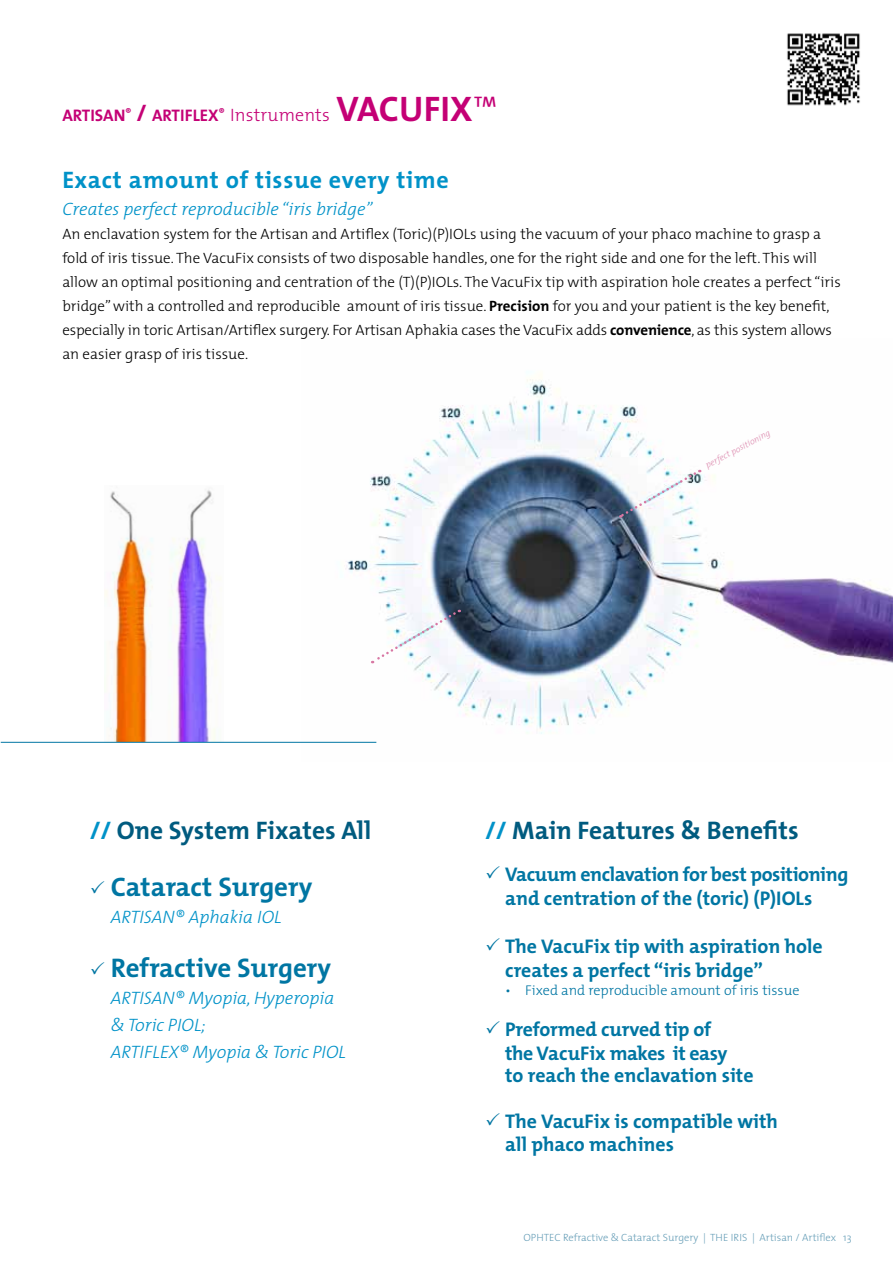
<style>
.page{position:relative;width:893px;height:1263px;background:#fff}
.page>*{position:absolute;margin:0;border:0;box-sizing:border-box;transform-origin:0 0}
.t1{font:700 27px "The Mix";color:#0076a3}
.t2{font:700 25.5px "The Mix";color:#005b7f}
.t3{font:700 24px "The Mix";letter-spacing:.03em;color:#0092c8}
.t4{font:700 19.8px/23.1px "The Mix";color:#0076a3}
.t5{font:700 19.8px/23.9px "The Mix";letter-spacing:-.02em;color:#0076a3}
.t6{font:italic 300 18px/26.8px "The Mix";color:#0092c8}
.t7{font:700 16.8px "The Mix";color:#c40075}
.t8{font:300 15px/24px "The Mix";color:#000}
.t9{font:300 14.1px "The Mix";color:#0076a3}
.t10{font:300 10.5px "The Mix";color:#689fb8}
.t11{font:italic 300 8.85px "The Mix";color:#dd8cb0}
.s1{font-size:24px}
.s2{font-weight:300;font-size:18px}
.s3{font-size:35.7px}
.s4{font-weight:300;font-size:36px}
.s5{font-weight:700}
.s6{color:#0092c8}
</style>
<div class="page">
<img style="left:301px;top:379px;width:592px;height:364px">
<svg style="left:371px;top:610px;width:89px;height:54px"></svg>
<svg style="left:619px;top:470px;width:81px;height:48px"></svg>
<img style="left:104px;top:489px;width:117px;height:252px">
<hr style="left:1px;top:742px;width:375px;height:1px;background:#0076a3">
<img style="left:787px;top:33px;width:73px;height:73px">
<p class="t7" style="left:62px;top:101px;width:437px">ARTISAN<sup>®</sup> <span class="s1">/</span> ARTIFLEX<sup>®</sup> <span class="s2">Instruments</span> <span class="s3">VACUFIX</span><span class="s4">™</span></p>
<h3 class="t3" style="left:62px;top:160px;width:388px">Exact amount of tissue every time</h3>
<p class="t6" style="left:62px;top:195px;width:312px">Creates perfect reproducible “iris bridge”</p>
<p class="t8" style="left:62px;top:222px;width:780px">An enclavation system for the Artisan and Artiflex (Toric)(P)IOLs using the vacuum of your phaco machine to grasp a fold of iris tissue. The VacuFix consists of two disposable handles, one for the right side and one for the left. This will allow an optimal positioning and centration of the (T)(P)IOLs. The VacuFix tip with aspiration hole creates a perfect “iris bridge” with a controlled and reproducible amount of iris tissue. <span class="s5">Precision</span> for you and your patient is the key benefit, especially in toric Artisan/Artiflex surgery. For Artisan Aphakia cases the VacuFix adds <span class="s5">convenience</span>, as this system allows an easier grasp of iris tissue.</p>
<p class="t11" style="left:703px;top:458px;width:73px;rotate:-27deg">perfect positioning</p>
<h2 class="t2" style="left:90px;top:809px;width:283px"><span class="s6">//</span> One System Fixates All</h2>
<h1 class="t1" style="left:111px;top:864px;width:203px">Cataract Surgery</h1>
<p class="t6" style="left:111px;top:903px;width:172px">ARTISAN® Aphakia IOL</p>
<h1 class="t1" style="left:111px;top:945px;width:222px">Refractive Surgery</h1>
<p class="t6" style="left:111px;top:984px;width:237px">ARTISAN® Myopia, Hyperopia &amp; Toric PIOL;<br>ARTIFLEX® Myopia &amp; Toric PIOL</p>
<h2 class="t2" style="left:485px;top:809px;width:315px"><span class="s6">//</span> Main Features &amp; Benefits</h2>
<h3 class="t5" style="left:505px;top:862px;width:345px">Vacuum enclavation for best positioning and centration of the (toric) (P)IOLs</h3>
<h3 class="t4" style="left:505px;top:933px;width:319px;line-height:23.9px">The VacuFix tip with aspiration hole creates a perfect “iris bridge”</h3>
<p class="t9" style="left:505px;top:978px;width:296px">• Fixed and reproducible amount of iris tissue</p>
<h3 class="t4" style="left:505px;top:1017px;width:250px">Preformed curved tip of<br>the VacuFix makes it easy<br>to reach the enclavation site</h3>
<h3 class="t4" style="left:505px;top:1110px;width:274px;line-height:22.5px">The VacuFix is compatible with all phaco machines</h3>
<p class="t10" style="left:524px;top:1229px;width:329px">OPHTEC Refractive &amp; Cataract Surgery | THE IRIS | Artisan / Artiflex 13</p>
</div>
